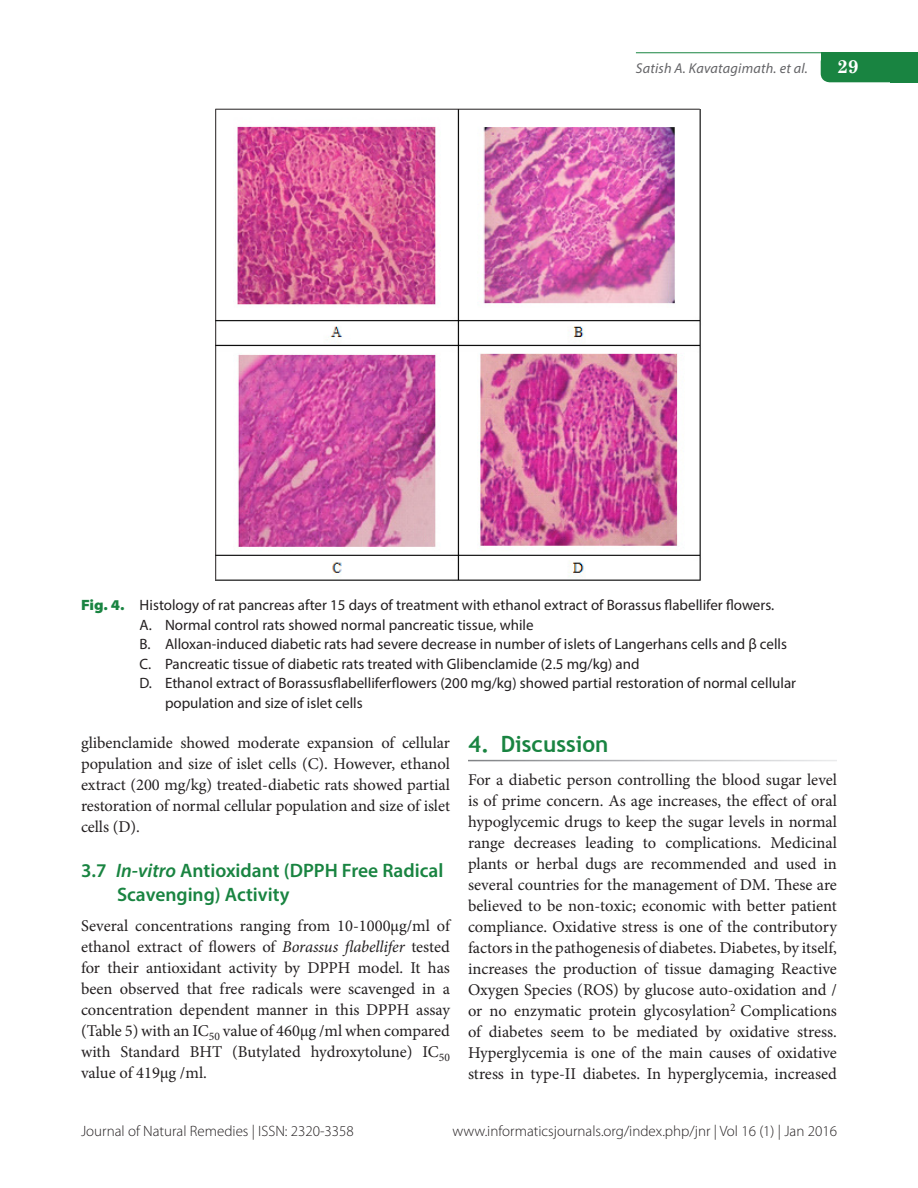
<style>
.page{position:relative;width:918px;height:1188px;background:#fff}
.page>*{position:absolute;margin:0;border:0;box-sizing:border-box;transform-origin:0 0}
.A-level{font:700 22.5px "Trebuchet MS";color:#198441}
.B-level{font:600 19.5px/24px "Myriad Pro";color:#198441}
.t1{font:700 18.75px "Century Schoolbook";color:#fff}
.Body_Text_1st_para{font:16.5px/21px "Minion Pro";letter-spacing:-.005em;color:#231f20;text-align:justify}
.Fig_cap{font:15px/19.5px "Myriad Pro";color:#231f20}
.t2{font:300 15px "Myriad Pro";color:#231f20}
.t3{font:italic 14.25px "Myriad Pro";letter-spacing:.015em;color:#636366}
.s1{font-weight:900;font-stretch:semi-expanded;color:#198441}
.s2{font-style:italic}
</style>
<div class="page">
<svg style="left:821px;top:67px;width:97px;height:15px"></svg>
<div style="left:821px;top:53px;width:97px;height:14px;background:#198441"></div>
<div style="left:890px;top:68px;width:28px;height:14px;background:#198441"></div>
<hr style="left:636px;top:52px;width:282px;height:1px;background:#198441">
<img style="left:216px;top:109px;width:485px;height:472px">
<hr style="left:215px;top:109px;width:1px;height:471px;background:#231f20">
<hr style="left:215px;top:109px;width:485px;height:1px;background:#231f20">
<p class="t3" style="left:636px;top:59px;width:174px">Satish A. Kavatagimath. et al.</p>
<p class="t1" style="left:837px;top:52px;width:23px">29</p>
<p class="Fig_cap" style="left:81px;top:595px;width:695px"><span class="s1">Fig. 4.</span> Histology of rat pancreas after 15 days of treatment with ethanol extract of Borassus flabellifer flowers.</p>
<p class="Fig_cap" style="left:140px;top:615px;width:396px">A. Normal control rats showed normal pancreatic tissue, while</p>
<p class="Fig_cap" style="left:140px;top:634px;width:649px">B. Alloxan-induced diabetic rats had severe decrease in number of islets of Langerhans cells and β cells</p>
<p class="Fig_cap" style="left:140px;top:654px;width:502px">C. Pancreatic tissue of diabetic rats treated with Glibenclamide (2.5 mg/kg) and</p>
<p class="Fig_cap" style="left:165px;top:673px;width:633px;text-indent:-26px">D. Ethanol extract of Borassusflabelliferflowers (200 mg/kg) showed partial restoration of normal cellular population and size of islet cells</p>
<p class="Body_Text_1st_para" style="left:81px;top:732px;width:371px">glibenclamide showed moderate expansion of cellular population and size of islet cells (C). However, ethanol extract (200 mg/kg) treated-diabetic rats showed partial restoration of normal cellular population and size of islet cells (D).</p>
<p class="B-level" style="left:117px;top:858px;width:328px;text-indent:-36px">3.7 <span class="s2">In-vitro</span> Antioxidant (DPPH Free Radical<br>Scavenging) Activity</p>
<p class="Body_Text_1st_para" style="left:81px;top:915px;width:371px">Several concentrations ranging from 10-1000μg/ml of ethanol extract of flowers of <span class="s2">Borassus flabellifer</span> tested for their antioxidant activity by DPPH model. It has been observed that free radicals were scavenged in a concentration dependent manner in this DPPH assay (Table 5) with an IC<sub>50</sub> value of 460μg /ml when compared with Standard BHT (Butylated hydroxytolune) IC<sub>50 </sub>value of 419μg /ml.</p>
<p class="A-level" style="left:468px;top:730px;width:142px">4. Discussion</p>
<p class="Body_Text_1st_para" style="left:468px;top:770px;width:371px">For a diabetic person controlling the blood sugar level is of prime concern. As age increases, the effect of oral hypoglycemic drugs to keep the sugar levels in normal range decreases leading to complications. Medicinal plants or herbal dugs are recommended and used in several countries for the management of DM. These are believed to be non-toxic; economic with better patient compliance. Oxidative stress is one of the contributory factors in the pathogenesis of diabetes. Diabetes, by itself, increases the production of tissue damaging Reactive Oxygen Species (ROS) by glucose auto-oxidation and / or no enzymatic protein glycosylation<sup>2</sup> Complications of diabetes seem to be mediated by oxidative stress.<br>Hyperglycemia is one of the main causes of oxidative stress in type-II diabetes. In hyperglycemia, increased</p>
<p class="t2" style="left:81px;top:1122px;width:274px">Journal of Natural Remedies | ISSN: 2320-3358</p>
<p class="t2" style="left:452px;top:1122px;width:386px">www.informaticsjournals.org/index.php/jnr | Vol 16 (1) | Jan 2016</p>
</div>
